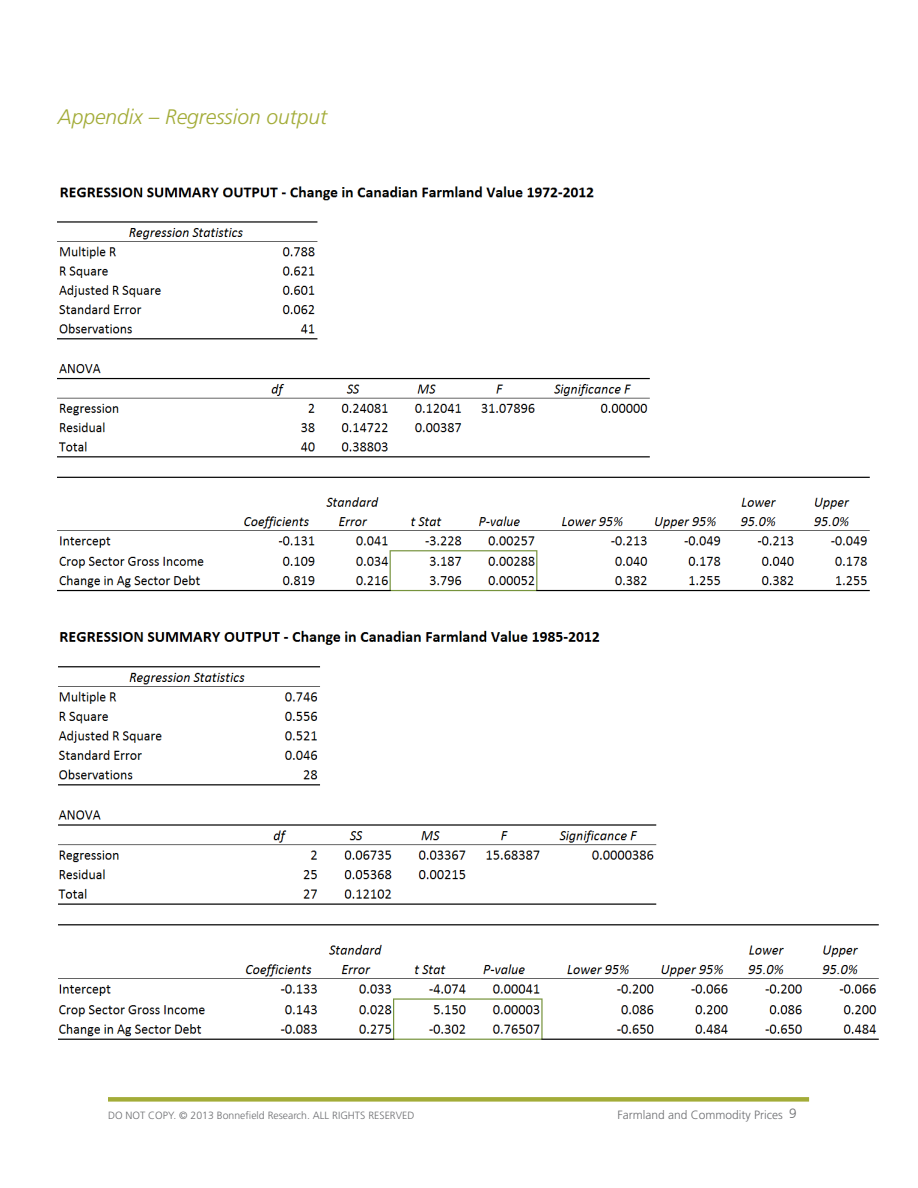
<style>
.page{position:relative;width:918px;height:1188px;background:#fff}
.page>*{position:absolute;margin:0;border:0;box-sizing:border-box;transform-origin:0 0}
.t1{font:italic 300 21px "Frutiger LT Std";color:#a3ac38}
.t2{font:300 12px "Frutiger LT Std";color:#6d6e71}
.t3{font:300 10.5px "Frutiger LT Std";color:#6d6e71}
.s1{font-family:"Frutiger CE";font-size:13.5px}
</style>
<div class="page">
<img style="left:58px;top:186px;width:812px;height:406px">
<img style="left:59px;top:630px;width:820px;height:410px">
<div style="left:108px;top:1097px;width:701px;height:5px;background:#a3ac38"></div>
<h1 class="t1" style="left:58px;top:104px;width:271px">Appendix – Regression output</h1>
<p class="t3" style="left:108px;top:1110px;width:308px">DO NOT COPY. © 2013 Bonnefield Research. ALL RIGHTS RESERVED</p>
<p class="t2" style="left:617px;top:1108px;width:181px">Farmland and Commodity Prices <span class="s1">9</span></p>
</div>
